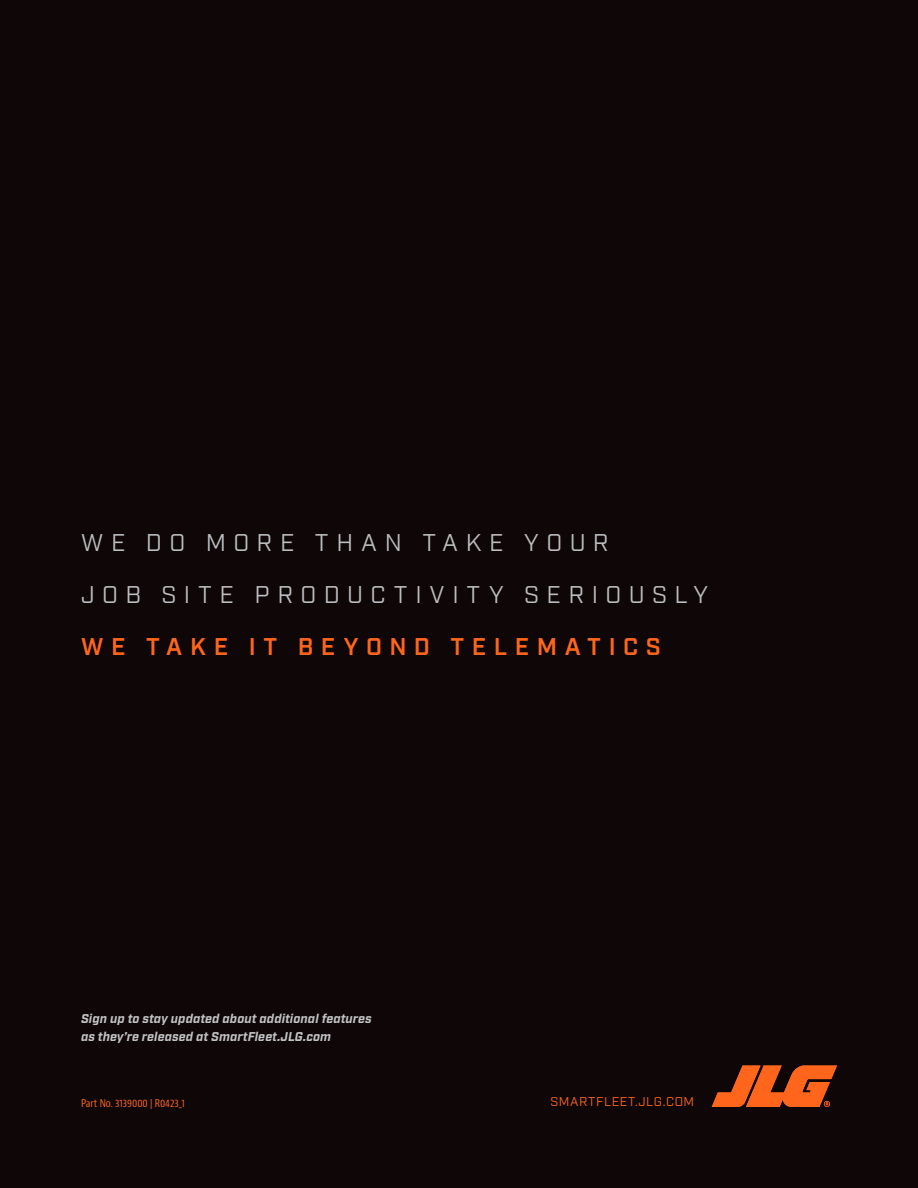
<style>
.page{position:relative;width:918px;height:1188px;background:#0e0607}
.page>*{position:absolute;margin:0;border:0;box-sizing:border-box;transform-origin:0 0}
.t1{font:24.15px/51.9px "Industry";letter-spacing:.31em;color:#bcbdc0}
.Body_Copy{font:italic 700 12.75px/18px "Industry";letter-spacing:.01em;color:#c2c3c6}
.t2{font:12.75px "Industry";letter-spacing:.05em;color:#ff661c}
.t3{font:condensed 10.5px "Bernino Sans";color:#ff661c}
.s1{font-weight:600;color:#ff661c}
</style>
<div class="page">
<svg style="left:712px;top:1066px;width:125px;height:41px"></svg>
<p class="t1" style="left:81px;top:517px;width:628px">WE DO MORE THAN TAKE YOUR<br>JOB SITE PRODUCTIVITY SERIOUSLY<br><span class="s1">WE TAKE IT BEYOND TELEMATICS</span></p>
<p class="Body_Copy" style="left:81px;top:1010px;width:292px">Sign up to stay updated about additional features as they’re released at SmartFleet.JLG.com</p>
<p class="t3" style="left:81px;top:1097px;width:105px">Part No. 3139000 | R0423_1</p>
<p class="t2" style="left:550px;top:1094px;width:145px">SMARTFLEET.JLG.COM</p>
</div>
